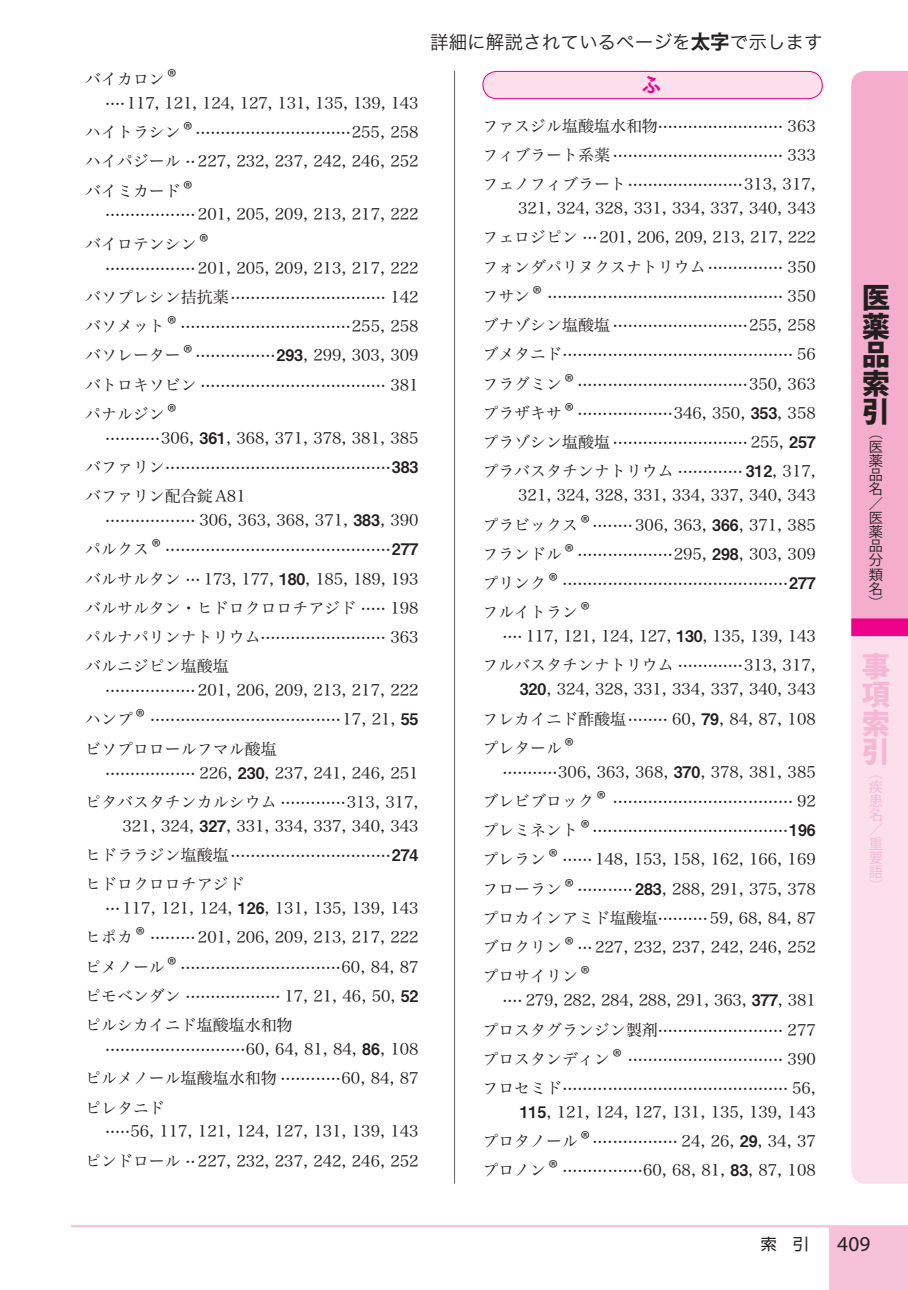
<style>
.page{position:relative;width:908px;height:1290px;background:#fff}
.page>*{position:absolute;margin:0;border:0;box-sizing:border-box;transform-origin:0 0}
.t1{font:800 28.25px/28.2px "Koz Go Pro";color:#231f20;text-align:justify}
.t2{font:800 28.25px/28.2px "Koz Go Pro";color:#f6b7d4;text-align:justify}
.t3{font:21.25px "Myriad Pro";color:#231f20}
.t4{font:700 19.5px "Koz Go Pro";color:#ed028c}
.t5{font:18.5px "Hira Kaku Pro W3";color:#231f20}
.t6{font:16px/29.2px "Hira Min Pro W3";color:#231f20;text-align:justify}
.t7{font:16px "Shin Go Pro";color:#231f20}
.t8{font:14.25px/14.2px "Koz Go Pro";color:#231f20;text-align:justify}
.t9{font:14.25px/14.2px "Koz Go Pro";color:#f6b7d4;text-align:justify}
.s1{font-family:"Koz Go Pro";font-size:20.75px}
.s2{font-family:"Midashi Go Pro MB31"}
.s3{font-family:"Koz Go Pro";font-weight:700;font-size:19.5px}
</style>
<div class="page">
<svg style="left:851px;top:71px;width:56px;height:1112px;background:#f8c6dc"></svg>
<div style="left:850px;top:618px;width:57px;height:18px;background:#ed028c"></div>
<div style="left:829px;top:1226px;width:78px;height:64px;background:#f7c1d9"></div>
<hr style="left:71px;top:1225px;width:836px;height:2px;background:#f7c1d9">
<hr style="left:454px;top:71px;width:1px;height:1112px;background:#6c6d70">
<div style="left:482px;top:71px;width:340px;height:28px;background:#fbdfeb;border-radius:14px"></div>
<div style="left:482px;top:71px;width:340px;height:28px;border:1px solid #ed028c;border-radius:14px"></div>
<p class="t6" style="left:105px;top:65px;width:315px;line-height:24px;text-indent:-20px">バイカロン<span class="s1">®<br></span>····117, 121, 124, 127, 131, 135, 139, 143</p>
<p class="t6" style="left:85px;top:116px;width:335px">ハイトラシン<span class="s1">®</span> ·······························255, 258ハイパジール ·· 227, 232, 237, 242, 246, 252バイミカード<span class="s1">®</span></p>
<p class="t6" style="left:85px;top:198px;width:335px;text-indent:20px">·················· 201, 205, 209, 213, 217, 222バイロテンシン<span class="s1">®</span></p>
<p class="t6" style="left:85px;top:251px;width:335px;text-indent:20px">·················· 201, 205, 209, 213, 217, 222バソプレシン拮抗薬······························· 142バソメット<span class="s1">®</span> ··································255, 258バソレーター<span class="s1">®</span> ················<span class="s2">293</span>, 299, 303, 309バトロキソビン ····································· 381パナルジン<span class="s1">®</span></p>
<p class="t6" style="left:85px;top:422px;width:335px;text-indent:20px">···········306, <span class="s2">361</span>, 368, 371, 378, 381, 385バファリン·············································<span class="s2">383</span>バファリン配合錠A81</p>
<p class="t6" style="left:85px;top:504px;width:335px;text-indent:20px">·················· 306, 363, 368, 371, <span class="s2">383</span>, 390パルクス<span class="s1">®</span> ·············································<span class="s2">277</span>バルサルタン ··· 173, 177, <span class="s2">180</span>, 185, 189, 193バルサルタン・ヒドロクロロチアジド ····· 198パルナパリンナトリウム························· 363バルニジピン塩酸塩</p>
<p class="t6" style="left:85px;top:674px;width:335px;text-indent:20px">·················· 201, 206, 209, 213, 217, 222ハンプ<span class="s1">®</span> ······································17, 21, <span class="s2">55</span>ビソプロロールフマル酸塩</p>
<p class="t6" style="left:85px;top:756px;width:335px;text-align:right">·················· 226, <span class="s2">230</span>, 237, 241, 246, 251<br>ピタバスタチンカルシウム ·············313, 317,</p>
<p class="t6" style="left:85px;top:810px;width:335px;text-indent:37px">321, 324, <span class="s2">327</span>, 331, 334, 337, 340, 343ヒドララジン塩酸塩································<span class="s2">274</span>ヒドロクロロチアジド</p>
<p class="t6" style="left:85px;top:892px;width:335px;text-indent:20px">···117, 121, 124, <span class="s2">126</span>, 131, 135, 139, 143ヒポカ<span class="s1">®</span> ········· 201, 206, 209, 213, 217, 222ピメノール<span class="s1">®</span> ································60, 84, 87ピモベンダン ··················· 17, 21, 46, 50, <span class="s2">52</span>ピルシカイニド塩酸塩水和物</p>
<p class="t6" style="left:85px;top:1033px;width:335px;text-indent:20px">····························60, 64, 81, 84, <span class="s2">86</span>, 108ピルメノール塩酸塩水和物 ············60, 84, 87ピレタニド</p>
<p class="t6" style="left:85px;top:1115px;width:335px;text-align:right">·····56, 117, 121, 124, 127, 131, 139, 143<br>ピンドロール ·· 227, 232, 237, 242, 246, 252</p>
<p class="t5" style="left:430px;top:25px;width:394px">詳細に解説されているページを<span class="s3">太字</span>で示します</p>
<p class="t4" style="left:641px;top:73px;width:21px">ふ</p>
<p class="t6" style="left:482px;top:110px;width:335px">ファスジル塩酸塩水和物························· 363フィブラート系薬 ·································· 333フェノフィブラート·······················313, 317,</p>
<p class="t6" style="left:482px;top:192px;width:335px;text-indent:36px">321, 324, 328, 331, 334, 337, 340, 343フェロジピン ···201, 206, 209, 213, 217, 222フォンダパリヌクスナトリウム··············· 350フサン<span class="s1">®</span> ··············································· 350ブナゾシン塩酸塩 ···························255, 258ブメタニド·············································· 56フラグミン<span class="s1">®</span> ··································350, 363プラザキサ<span class="s1">®</span> ···················346, 350, <span class="s2">353</span>, 358プラゾシン塩酸塩 ··························· 255, <span class="s2">257</span>プラバスタチンナトリウム ············· <span class="s2">312</span>, 317,</p>
<p class="t6" style="left:482px;top:479px;width:335px;text-indent:36px">321, 324, 328, 331, 334, 337, 340, 343プラビックス<span class="s1">®</span> ········ 306, 363, <span class="s2">366</span>, 371, 385フランドル<span class="s1">®</span> ···················295, <span class="s2">298</span>, 303, 309プリンク<span class="s1">®</span> ·············································<span class="s2">277</span>フルイトラン<span class="s1">®</span></p>
<p class="t6" style="left:482px;top:620px;width:335px;text-align:right">···· 117, 121, 124, 127, <span class="s2">130</span>, 135, 139, 143<br>フルバスタチンナトリウム ·············313, 317,</p>
<p class="t6" style="left:482px;top:673px;width:335px;text-indent:37px"><span class="s2">320</span>, 324, 328, 331, 334, 337, 340, 343フレカイニド酢酸塩········ 60, <span class="s2">79</span>, 84, 87, 108プレタール<span class="s1">®</span></p>
<p class="t6" style="left:482px;top:756px;width:335px;text-indent:20px">···········306, 363, 368, <span class="s2">370</span>, 378, 381, 385ブレビブロック<span class="s1">®</span> ···································· 92プレミネント<span class="s1">®</span> ·······································<span class="s2">196</span>プレラン<span class="s1">®</span> ······ 148, 153, 158, 162, 166, 169フローラン<span class="s1">®</span> ··········· <span class="s2">283</span>, 288, 291, 375, 378プロカインアミド塩酸塩··········59, 68, 84, 87ブロクリン<span class="s1">®</span> ··· 227, 232, 237, 242, 246, 252プロサイリン<span class="s1">®</span></p>
<p class="t6" style="left:482px;top:984px;width:335px;text-indent:20px">···· 279, 282, 284, 288, 291, 363, <span class="s2">377</span>, 381プロスタグランジン製剤························· 277プロスタンディン<span class="s1">®</span> ······························· 390フロセミド············································· 56,</p>
<p class="t6" style="left:482px;top:1096px;width:335px;text-indent:37px"><span class="s2">115</span>, 121, 124, 127, 131, 135, 139, 143プロタノール<span class="s1">®</span> ················· 24, 26, <span class="s2">29</span>, 34, 37プロノン<span class="s1">®</span> ················60, 68, 81, <span class="s2">83</span>, 87, 108</p>
<h1 class="t1" style="left:861px;top:286px;width:29px">医薬品索引</h1>
<p class="t8" style="left:868px;top:426px;width:15px">（医薬品名／医薬品分類名）</p>
<h1 class="t2" style="left:861px;top:654px;width:30px">事項索引</h1>
<p class="t9" style="left:868px;top:766px;width:15px">（疾患名</p>
<p class="t9" style="left:868px;top:837px;width:15px">重要語）</p>
<p class="t7" style="left:760px;top:1231px;width:49px">索　引</p>
<h2 class="t3" style="left:836px;top:1231px;width:35px">409</h2>
</div>
